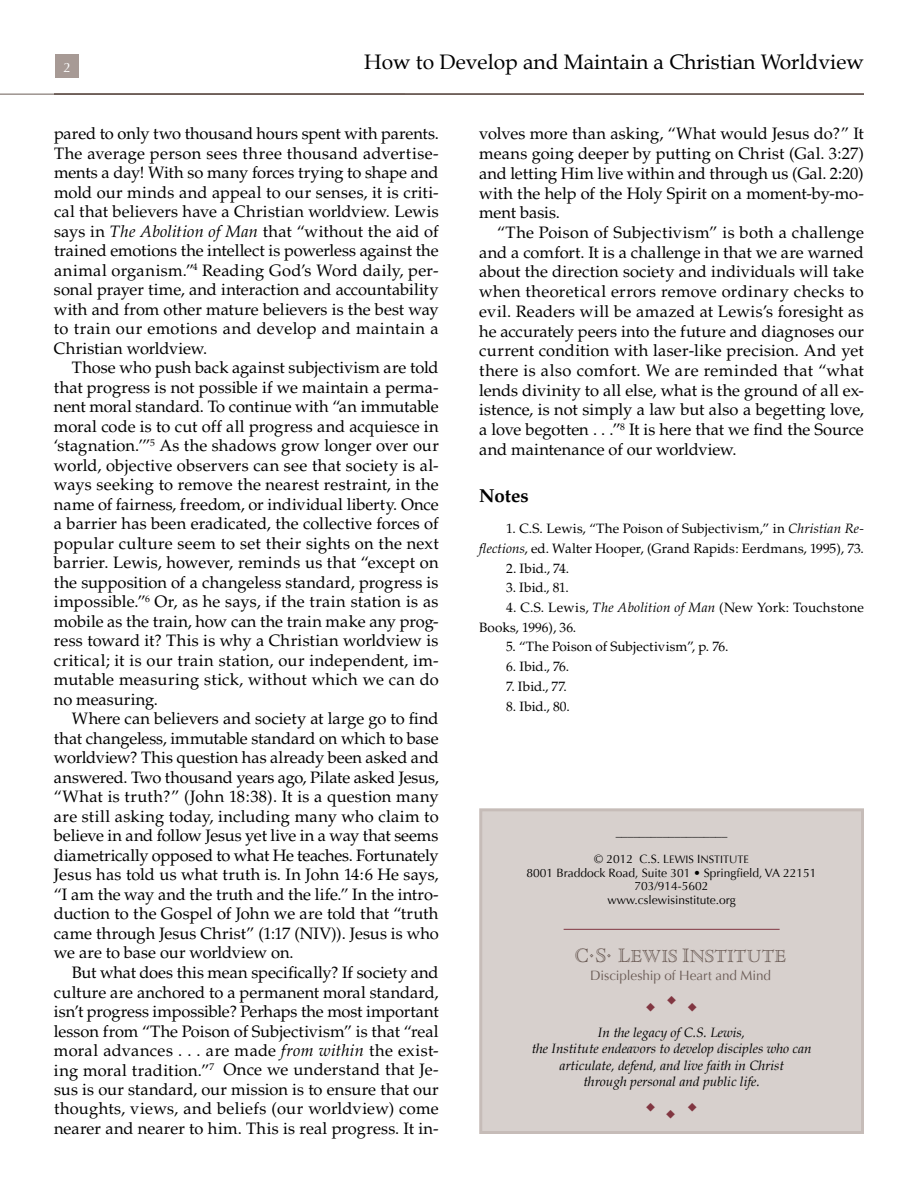
<style>
.page{position:relative;width:918px;height:1188px;background:#fff}
.page>*{position:absolute;margin:0;border:0;box-sizing:border-box;transform-origin:0 0}
.t1{font:21px "Book Antiqua";color:#000}
.t2{font:18.9px "Cloister Std Open Face SC900";letter-spacing:.005em;color:#6c5d57}
.t3{font:700 18.75px "Palatino";color:#000}
.t4{font:16.5px/19.5px "Palatino";letter-spacing:.005em;color:#000;text-align:justify}
.t5{font:13.5px/19.6px "Palatino";letter-spacing:.005em;color:#000;text-align:right}
.t6{font:italic 13.5px/16.5px "Book Antiqua";color:#000;text-align:center}
.t7{font:13.5px "Optima";letter-spacing:-.005em;color:#6c5d57}
.t8{font:13.5px "Optima";color:#fff}
.t9{font:12px/13.5px "Optima";color:#000;text-align:center}
.t10{font:10.8px "Optima Regular SC900";color:#000}
.s1{font-style:italic}
.s2{font-family:"Optima";font-size:12px}
.s3{font-size:12px}
.s4{font-size:21px}
</style>
<div class="page">
<div style="left:55px;top:54px;width:24px;height:24px;background:#a79a95"></div>
<hr style="left:0;top:94px;width:405px;height:1px;background:#6c5d57">
<hr style="left:54px;top:94px;width:810px;height:1px;background:#6c5d57">
<div style="left:479px;top:808px;width:385px;height:326px;background:#d7d0cd;border:3px solid #c6bcb8"></div>
<hr style="left:564px;top:929px;width:216px;height:1px;background:#813641">
<p class="t8" style="left:63px;top:60px;width:9px">2</p>
<p class="t1" style="left:364px;top:49px;width:501px">How to Develop and Maintain a Christian Worldview</p>
<p class="t4" style="left:54px;top:124px;width:386px">pared to only two thousand hours spent with parents.<br>The average person sees three thousand advertise&shy;ments a day! With so many forces trying to shape and mold our minds and appeal to our senses, it is criti&shy;cal that believers have a Christian worldview. Lewis says in <span class="s1">The Abolition of Man</span> that “without the aid of trained emotions the intellect is powerless against the animal organism.”<sup>4</sup> Reading God’s Word daily, per&shy;sonal prayer time, and interaction and accountability with and from other mature believers is the best way to train our emotions and develop and maintain a Christian worldview.</p>
<p class="t4" style="left:54px;top:358px;width:386px;text-indent:18px">Those who push back against subjectivism are told that progress is not possible if we maintain a perma&shy;nent moral standard. To continue with “an immutable moral code is to cut off all progress and acquiesce in ‘stagnation.’”<sup>5</sup> As the shadows grow longer over our world, objective observers can see that society is al&shy;ways seeking to remove the nearest restraint, in the name of fairness, freedom, or individual liberty. Once a barrier has been eradicated, the collective forces of popular culture seem to set their sights on the next barrier. Lewis, however, reminds us that “except on the supposition of a changeless standard, progress is impossible.”<sup>6</sup> Or, as he says, if the train station is as mobile as the train, how can the train make any prog&shy;ress toward it? This is why a Christian worldview is critical; it is our train station, our independent, im&shy;mutable measuring stick, without which we can do no measuring.</p>
<p class="t4" style="left:54px;top:709px;width:386px;text-indent:18px">Where can believers and society at large go to find that changeless, immutable standard on which to base worldview? This question has already been asked and answered. Two thousand years ago, Pilate asked Jesus, “What is truth?” (John 18:38). It is a question many are still asking today, including many who claim to believe in and follow Jesus yet live in a way that seems diametrically opposed to what He teaches. Fortunately Jesus has told us what truth is. In John 14:6 He says, “I am the way and the truth and the life.” In the intro&shy;duction to the Gospel of John we are told that “truth came through Jesus Christ” (1:17 (NIV)). Jesus is who we are to base our worldview on.</p>
<p class="t4" style="left:54px;top:963px;width:386px;text-indent:18px">But what does this mean specifically? If society and culture are anchored to a permanent moral standard, isn’t progress impossible? Perhaps the most important lesson from “The Poison of Subjectivism” is that “real moral advances . . . are made <span class="s1">from within</span> the exist&shy;ing moral tradition.”<sup>7</sup> Once we understand that Je&shy;sus is our standard, our mission is to ensure that our thoughts, views, and beliefs (our worldview) come nearer and nearer to him. This is real progress. It in-</p>
<p class="t4" style="left:479px;top:124px;width:386px">volves more than asking, “What would Jesus do?” It means going deeper by putting on Christ (Gal. 3:27) and letting Him live within and through us (Gal. 2:20) with the help of the Holy Spirit on a moment-by-mo&shy;ment basis.</p>
<p class="t4" style="left:479px;top:223px;width:386px;text-indent:18px">“The Poison of Subjectivism” is both a challenge and a comfort. It is a challenge in that we are warned about the direction society and individuals will take when theoretical errors remove ordinary checks to evil. Readers will be amazed at Lewis’s foresight as he accurately peers into the future and diagnoses our current condition with laser-like precision. And yet there is also comfort. We are reminded that “what lends divinity to all else, what is the ground of all ex&shy;istence, is not simply a law but also a begetting love, a love begotten . . .”<sup>8</sup> It is here that we find the Source and maintenance of our worldview.</p>
<p class="t3" style="left:479px;top:484px;width:51px">Notes</p>
<p class="t5" style="left:479px;top:519px;width:386px">1. C.S. Lewis, “The Poison of Subjectivism,” in <span class="s1">Christian Re&shy;flections</span>, ed. Walter Hooper, (Grand Rapids: Eerdmans, 1995), 73.</p>
<p class="t5" style="left:506px;top:558px;width:64px">2. Ibid., 74.</p>
<p class="t5" style="left:506px;top:578px;width:64px">3. Ibid., 81.</p>
<p class="t5" style="left:479px;top:598px;width:386px;text-align:left;text-indent:27px">4. C.S. Lewis, <span class="s1">The Abolition of Man</span> (New York: Touchstone<br>Books, 1996), 36.</p>
<p class="t5" style="left:506px;top:637px;width:224px">5. “The Poison of Subjectivism”, p. 76.</p>
<p class="t5" style="left:506px;top:657px;width:64px">6. Ibid., 76.</p>
<p class="t5" style="left:506px;top:677px;width:62px">7. Ibid., 77.</p>
<p class="t5" style="left:506px;top:696px;width:65px">8. Ibid., 80.</p>
<p class="t9" style="left:616px;top:826px;width:113px">___________________</p>
<p class="t10" style="left:594px;top:853px;width:156px"><span class="s2">© 2012</span> <span class="s3">C.S. L</span>EWIS <span class="s3">I</span> NSTITUTE</p>
<p class="t9" style="left:527px;top:866px;width:291px">8001 Braddock Road, Suite 301 • Springfield, VA 22151<br>703/914-5602<br>www.cslewisinstitute.org</p>
<p class="t2" style="left:575px;top:946px;width:213px"><span class="s4">C</span><sup>.</sup><span class="s4">S</span><sup>.</sup> <span class="s4">L</span>EWIS <span class="s4">I</span>NSTITUTE</p>
<p class="t7" style="left:590px;top:967px;width:182px">Discipleship of Heart and Mind</p>
<p class="t6" style="left:532px;top:1024px;width:281px">In the legacy of C.S. Lewis,<br>the Institute endeavors to develop disciples who can articulate, defend, and live faith in Christ<br>through personal and public life.</p>
</div>
